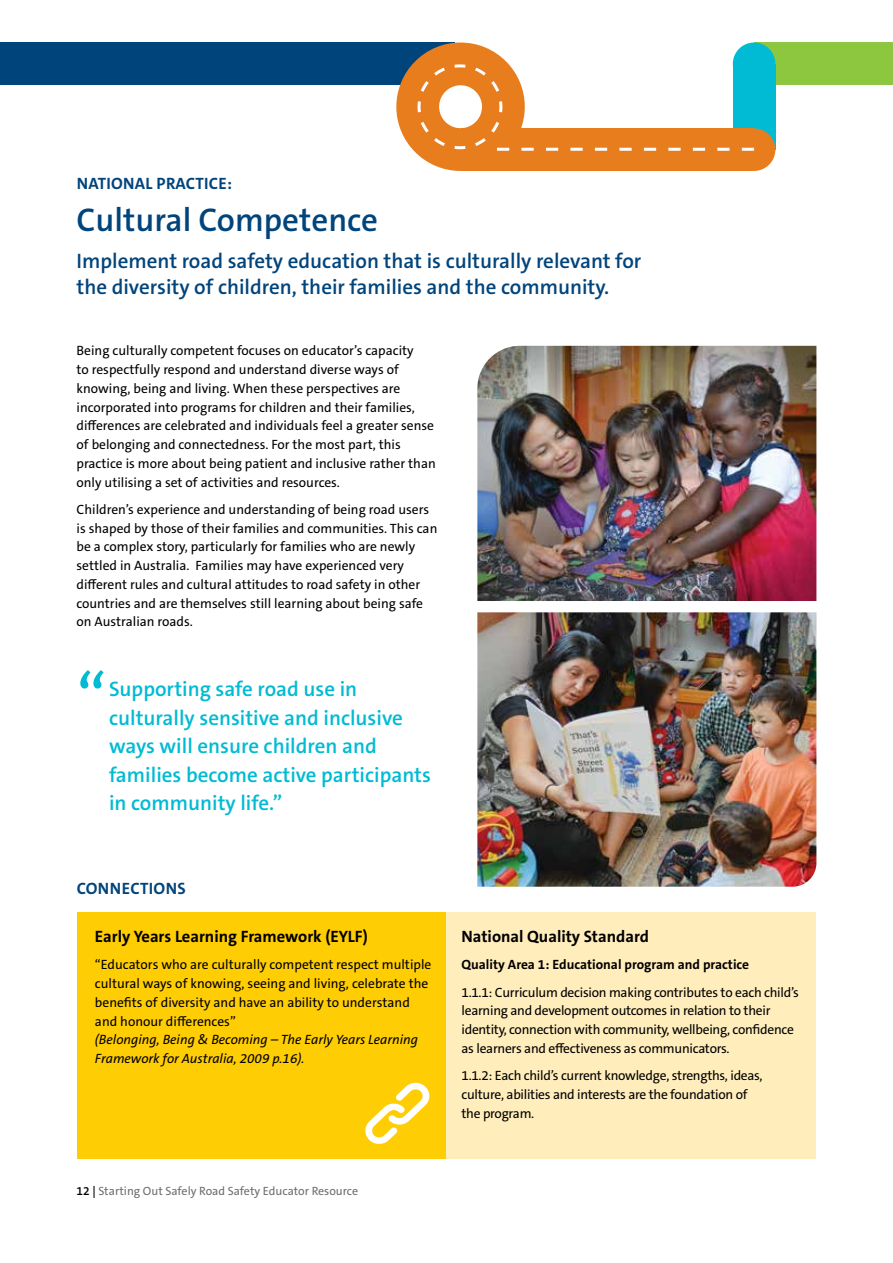
<style>
.page{position:relative;width:893px;height:1263px;background:#fff}
.page>*{position:absolute;margin:0;border:0;box-sizing:border-box;transform-origin:0 0}
.t1{font:69px "The Sans C5";color:#00bbd3}
.t2{font:600 33px "The Sans C5";color:#00447c}
.t3{font:600 21px/28.5px "The Sans C5";color:#00bbd3}
.t4{font:600 21px/25.5px "The Sans C5";color:#00447c}
.t5{font:700 16.5px "The Sans C5";color:#000}
.t6{font:700 16.5px "The Sans C5";letter-spacing:.02em;color:#00447c}
.t7{font:13.5px/18.8px "The Sans C5";color:#000}
.t8{font:13.5px/18.8px "The Sans C5";letter-spacing:-.02em;color:#000}
.t9{font:italic 13.5px/18.8px "The Sans C5";color:#000}
.t10{font:700 13.5px "The Sans C5";color:#000}
.t11{font:12px "The Sans C5";color:#6d6e71}
.s1{font-weight:600;color:#000}
</style>
<div class="page">
<div style="left:77px;top:913px;width:369px;height:246px;background:#ffcd03"></div>
<div style="left:446px;top:913px;width:370px;height:246px;background:#ffedbc"></div>
<div style="left:0;top:43px;width:454px;height:42px;background:#00447c"></div>
<div style="left:396px;top:43px;width:129px;height:128px;border:43px solid #e87d1e;border-radius:50%"></div>
<svg style="left:365px;top:1082px;width:65px;height:62px"></svg>
<div style="left:754px;top:43px;width:139px;height:42px;background:#8dc63f"></div>
<div style="left:733px;top:64px;width:42px;height:86px;background:#00bbd3"></div>
<div style="left:733px;top:128px;width:42px;height:43px;background:#e87d1e;border-radius:50%"></div>
<div style="left:461px;top:128px;width:293px;height:43px;background:#e87d1e"></div>
<div style="left:733px;top:43px;width:42px;height:42px;background:#00bbd3;border-radius:50%"></div>
<svg style="left:416px;top:63px;width:338px;height:88px"></svg>
<img style="left:477px;top:612px;width:339px;height:275px">
<img style="left:477px;top:346px;width:339px;height:255px">
<p class="t6" style="left:77px;top:173px;width:157px">NATIONAL PRACTICE:</p>
<h2 class="t2" style="left:77px;top:199px;width:303px">Cultural Competence</h2>
<h3 class="t4" style="left:77px;top:249px;width:566px">Implement road safety education that is culturally relevant for the diversity of children, their families and the community.</h3>
<p class="t7" style="left:77px;top:342px;width:361px">Being culturally competent focuses on educator’s capacity<br>to respectfully respond and understand diverse ways of knowing, being and living. When these perspectives are incorporated into programs for children and their families, differences are celebrated and individuals feel a greater sense of belonging and connectedness. For the most part, this practice is more about being patient and inclusive rather than only utilising a set of activities and resources.</p>
<p class="t7" style="left:77px;top:500px;width:362px">Children’s experience and understanding of being road users is shaped by those of their families and communities. This can be a complex story, particularly for families who are newly settled in Australia. Families may have experienced very different rules and cultural attitudes to road safety in other countries and are themselves still learning about being safe on Australian roads.</p>
<h1 class="t1" style="left:77px;top:654px;width:31px">“</h1>
<h3 class="t3" style="left:109px;top:675px;width:323px">Supporting safe road use in culturally sensitive and inclusive ways will ensure children and families become active participants in community life.”</h3>
<p class="t6" style="left:77px;top:878px;width:110px">CONNECTIONS</p>
<p class="t5" style="left:95px;top:926px;width:274px">Early Years Learning Framework (EYLF)</p>
<p class="t7" style="left:95px;top:955px;width:338px">“Educators who are culturally competent respect multiple cultural ways of knowing, seeing and living, celebrate the benefits of diversity and have an ability to understand and honour differences”</p>
<p class="t9" style="left:95px;top:1030px;width:325px">(Belonging, Being &amp; Becoming – The Early Years Learning<br>Framework for Australia, 2009 p.16).</p>
<p class="t11" style="left:77px;top:1183px;width:283px"><span class="s1">12 |</span> Starting Out Safely Road Safety Educator Resource</p>
<p class="t5" style="left:461px;top:926px;width:189px">National Quality Standard</p>
<p class="t10" style="left:461px;top:956px;width:289px">Quality Area 1: Educational program and practice</p>
<p class="t8" style="left:461px;top:983px;width:339px">1.1.1: Curriculum decision making contributes to each child’s learning and development outcomes in relation to their identity, connection with community, wellbeing, confidence as learners and effectiveness as communicators.</p>
<p class="t8" style="left:461px;top:1066px;width:303px">1.1.2: Each child’s current knowledge, strengths, ideas, culture, abilities and interests are the foundation of the program.</p>
</div>
